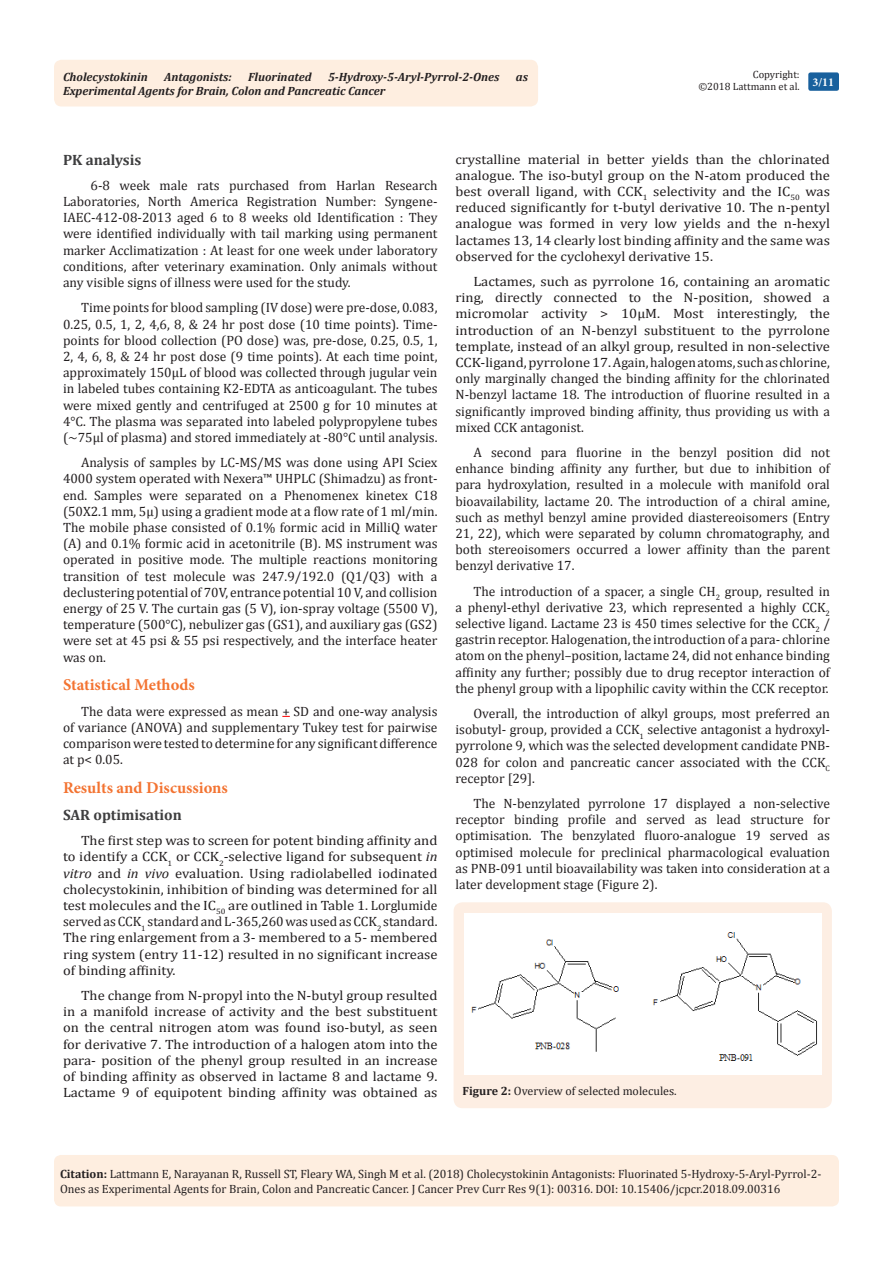
<style>
.page{position:relative;width:893px;height:1263px;background:#fff}
.page>*{position:absolute;margin:0;border:0;box-sizing:border-box;transform-origin:0 0}
.List_Paragraph{font:700 16.5px "Minion Pro";color:#f37331}
.List_Paragraph-2{font:700 15px "Cambria";color:#3e3e3f}
.t1{font:13.5px/16.2px "Cambria";color:#231f20;text-align:justify}
.t2{font:13.5px/16.2px "Cambria";color:#231f20;text-align:justify;scale:1.08 1}
.Citation{font:12px/14.4px "Cambria";color:#231f20}
.t3{font:italic 700 12px "Cambria";color:#231f20}
.t4{font:700 12px "Minion Pro";color:#fff}
.t5{font:10.5px/12.6px "Cambria";color:#231f20;text-align:right}
.s1{font-style:italic}
.s2{font-weight:700}
</style>
<div class="page">
<div style="left:54px;top:1155px;width:785px;height:51px;background:#feeee0;border-radius:7px"></div>
<div style="left:54px;top:60px;width:484px;height:46px;background:#feeee0;border-radius:8px"></div>
<div style="left:808px;top:72px;width:31px;height:19px;background:#18609d;border-radius:2px"></div>
<div style="left:454px;top:902px;width:378px;height:206px;background:#fdeee3;border-radius:9px"></div>
<div style="left:464px;top:913px;width:357px;height:161px;background:#fff"></div>
<p class="t3" style="left:63px;top:68px;width:86px">Cholecystokinin</p>
<p class="t3" style="left:164px;top:68px;width:69px">Antagonists:</p>
<p class="t3" style="left:248px;top:68px;width:65px">Fluorinated</p>
<p class="t3" style="left:328px;top:68px;width:173px">5-Hydroxy-5-Aryl-Pyrrol-2-Ones</p>
<p class="t3" style="left:516px;top:68px;width:14px">as</p>
<p class="t3" style="left:63px;top:82px;width:324px">Experimental Agents for Brain, Colon and Pancreatic Cancer</p>
<p class="t5" style="left:698px;top:68px;width:103px">Copyright:<br>©2018 Lattmann et al.</p>
<p class="t4" style="left:812px;top:74px;width:23px">3/11</p>
<p class="List_Paragraph-2" style="left:63px;top:149px;width:80px">PK analysis</p>
<p class="t1" style="left:63px;top:177px;width:376px;text-indent:28px">6-8 week male rats purchased from Harlan Research Laboratories, North America Registration Number: Syngene-IAEC-412-08-2013 aged 6 to 8 weeks old Identification : They were identified individually with tail marking using permanent marker Acclimatization : At least for one week under laboratory conditions, after veterinary examination. Only animals without any visible signs of illness were used for the study.</p>
<p class="t1" style="left:63px;top:300px;width:376px;text-indent:18px">Time points for blood sampling (IV dose) were pre-dose, 0.083, 0.25, 0.5, 1, 2, 4,6, 8, &amp; 24 hr post dose (10 time points). Time&shy;points for blood collection (PO dose) was, pre-dose, 0.25, 0.5, 1, 2, 4, 6, 8, &amp; 24 hr post dose (9 time points). At each time point, approximately 150μL of blood was collected through jugular vein in labeled tubes containing K2-EDTA as anticoagulant. The tubes were mixed gently and centrifuged at 2500 g for 10 minutes at 4°C. The plasma was separated into labeled polypropylene tubes (~75μl of plasma) and stored immediately at -80°C until analysis.</p>
<p class="t1" style="left:63px;top:454px;width:376px;text-indent:18px">Analysis of samples by LC-MS/MS was done using API Sciex 4000 system operated with Nexera™ UHPLC (Shimadzu) as front&shy;end. Samples were separated on a Phenomenex kinetex C18 (50X2.1 mm, 5µ) using a gradient mode at a flow rate of 1 ml/min.<br>The mobile phase consisted of 0.1% formic acid in MilliQ water (A) and 0.1% formic acid in acetonitrile (B). MS instrument was operated in positive mode. The multiple reactions monitoring transition of test molecule was 247.9/192.0 (Q1/Q3) with a declustering potential of 70V, entrance potential 10 V, and collision energy of 25 V. The curtain gas (5 V), ion-spray voltage (5500 V), temperature (500°C), nebulizer gas (GS1), and auxiliary gas (GS2) were set at 45 psi &amp; 55 psi respectively, and the interface heater was on.</p>
<p class="List_Paragraph" style="left:63px;top:673px;width:133px">Statistical Methods</p>
<p class="t1" style="left:63px;top:703px;width:376px;text-indent:18px">The data were expressed as mean + SD and one-way analysis of variance (ANOVA) and supplementary Tukey test for pairwise comparison were tested to determine for any significant difference at p&lt; 0.05.</p>
<p class="List_Paragraph" style="left:63px;top:776px;width:166px">Results and Discussions</p>
<p class="List_Paragraph-2" style="left:63px;top:804px;width:120px">SAR optimisation</p>
<p class="t2" style="left:63px;top:832px;width:348px;text-indent:18px">The first step was to screen for potent binding affinity and to identify a CCK<sub>1</sub> or CCK<sub>2</sub>-selective ligand for subsequent <span class="s1">in vitro</span> and <span class="s1">in vivo</span> evaluation. Using radiolabelled iodinated cholecystokinin, inhibition of binding was determined for all test molecules and the IC<sub>50</sub> are outlined in Table 1. Lorglumide served as CCK<sub>1</sub> standard and L-365,260 was used as CCK<sub>2</sub> standard.<br>The ring enlargement from a 3- membered to a 5- membered ring system (entry 11-12) resulted in no significant increase of binding affinity.</p>
<p class="t2" style="left:63px;top:987px;width:348px;text-indent:18px">The change from N-propyl into the N-butyl group resulted in a manifold increase of activity and the best substituent on the central nitrogen atom was found iso-butyl, as seen for derivative 7. The introduction of a halogen atom into the para- position of the phenyl group resulted in an increase of binding affinity as observed in lactame 8 and lactame 9.<br>Lactame 9 of equipotent binding affinity was obtained as</p>
<p class="t2" style="left:455px;top:151px;width:348px">crystalline material in better yields than the chlorinated analogue. The iso-butyl group on the N-atom produced the best overall ligand, with CCK<sub>1</sub> selectivity and the IC<sub>50</sub> was reduced significantly for t-butyl derivative 10. The n-pentyl analogue was formed in very low yields and the n-hexyl lactames 13, 14 clearly lost binding affinity and the same was observed for the cyclohexyl derivative 15.</p>
<p class="t2" style="left:455px;top:273px;width:348px;text-indent:18px">Lactames, such as pyrrolone 16, containing an aromatic ring, directly connected to the N-position, showed a micromolar activity &gt; 10µM. Most interestingly, the introduction of an N-benzyl substituent to the pyrrolone template, instead of an alkyl group, resulted in non-selective CCK-ligand, pyrrolone 17. Again, halogen atoms, such as chlorine, only marginally changed the binding affinity for the chlorinated N-benzyl lactame 18. The introduction of fluorine resulted in a significantly improved binding affinity, thus providing us with a mixed CCK antagonist.</p>
<p class="t1" style="left:455px;top:444px;width:376px;text-indent:18px">A second para fluorine in the benzyl position did not enhance binding affinity any further, but due to inhibition of para hydroxylation, resulted in a molecule with manifold oral bioavailability, lactame 20. The introduction of a chiral amine, such as methyl benzyl amine provided diastereoisomers (Entry 21, 22), which were separated by column chromatography, and both stereoisomers occurred a lower affinity than the parent benzyl derivative 17.</p>
<p class="t1" style="left:455px;top:583px;width:376px;text-indent:18px">The introduction of a spacer, a single CH<sub>2</sub> group, resulted in a phenyl-ethyl derivative 23, which represented a highly CCK<sub>2 </sub>selective ligand. Lactame 23 is 450 times selective for the CCK<sub>2</sub> / gastrin receptor. Halogenation, the introduction of a para- chlorine atom on the phenyl–position, lactame 24, did not enhance binding affinity any further; possibly due to drug receptor interaction of the phenyl group with a lipophilic cavity within the CCK receptor.</p>
<p class="t1" style="left:455px;top:705px;width:376px;text-indent:18px">Overall, the introduction of alkyl groups, most preferred an isobutyl- group, provided a CCK<sub>1</sub> selective antagonist a hydroxyl&shy;pyrrolone 9, which was the selected development candidate PNB-028 for colon and pancreatic cancer associated with the CCK<sub>C </sub>receptor [29].</p>
<p class="t1" style="left:455px;top:795px;width:376px;text-indent:18px">The N-benzylated pyrrolone 17 displayed a non-selective receptor binding profile and served as lead structure for optimisation. The benzylated fluoro-analogue 19 served as optimised molecule for preclinical pharmacological evaluation as PNB-091 until bioavailability was taken into consideration at a later development stage (Figure 2).</p>
<p class="Citation" style="left:463px;top:1084px;width:216px"><span class="s2">Figure 2:</span> Overview of selected molecules.</p>
<p class="Citation" style="left:60px;top:1167px;width:763px"><span class="s2">Citation:</span> Lattmann E, Narayanan R, Russell ST, Fleary WA, Singh M et al. (2018) Cholecystokinin Antagonists: Fluorinated 5-Hydroxy-5-Aryl-Pyrrol-2-<br>Ones as Experimental Agents for Brain, Colon and Pancreatic Cancer. J Cancer Prev Curr Res 9(1): 00316. DOI: 10.15406/jcpcr.2018.09.00316</p>
</div>
